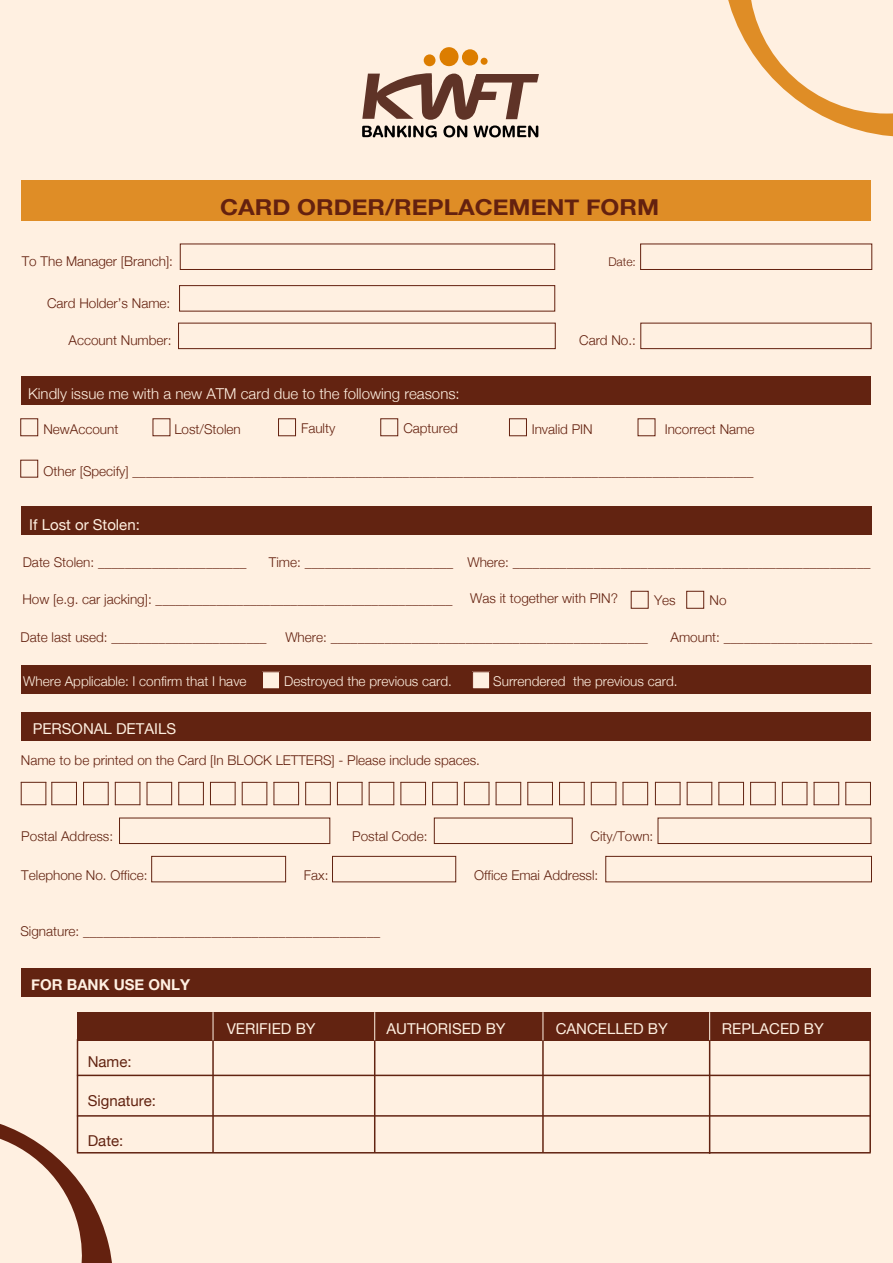
<style>
.page{position:relative;width:893px;height:1263px;background:#fff0e1}
.page>*{position:absolute;margin:0;border:0;box-sizing:border-box;transform-origin:0 0}
.t1{font:700 21.9px "Helvetica Neue";color:#64210f;scale:1.11 1}
.t2{font:15px "Helvetica Neue";color:#fff0e1}
.t3{font:300 15px "Helvetica Neue";color:#fff0e1}
.t4{font:15px "Helvetica Neue";color:#622311}
.t5{font:700 15px "Helvetica Neue";color:#fff0e2}
.t6{font:300 13.5px "Helvetica Neue";color:#64210f}
.t7{font:300 13.5px "Helvetica Neue";color:#fff0e1}
.t8{font:300 13.5px "Helvetica Neue";color:#622311}
.t9{font:300 12px "Helvetica Neue";color:#64210f}
.s1{color:#622311}
</style>
<div class="page">
<div style="left:640px;top:244px;width:232px;height:26px;border:1px solid #64210f"></div>
<div style="left:180px;top:244px;width:375px;height:26px;border:1px solid #64210f"></div>
<div style="left:179px;top:285px;width:376px;height:26px;border:1px solid #64210f"></div>
<div style="left:178px;top:323px;width:377px;height:26px;border:1px solid #64210f"></div>
<div style="left:640px;top:323px;width:231px;height:26px;border:1px solid #64210f"></div>
<svg style="left:0;top:1120px;width:112px;height:143px"></svg>
<svg style="left:728px;top:0;width:165px;height:137px"></svg>
<div style="left:21px;top:180px;width:849px;height:41px;background:#df8d26"></div>
<div style="left:21px;top:506px;width:851px;height:29px;background:#622311"></div>
<div style="left:434px;top:818px;width:138px;height:26px;border:1px solid #622311"></div>
<div style="left:658px;top:818px;width:213px;height:26px;border:1px solid #622311"></div>
<div style="left:151px;top:856px;width:135px;height:26px;border:1px solid #622311"></div>
<div style="left:605px;top:856px;width:267px;height:26px;border:1px solid #622311"></div>
<div style="left:332px;top:856px;width:124px;height:26px;border:1px solid #622311"></div>
<div style="left:119px;top:818px;width:211px;height:26px;border:1px solid #622311"></div>
<div style="left:21px;top:968px;width:850px;height:29px;background:#622311"></div>
<div style="left:21px;top:712px;width:850px;height:28px;background:#622311"></div>
<div style="left:21px;top:665px;width:850px;height:29px;background:#622311"></div>
<div style="left:77px;top:1012px;width:794px;height:29px;background:#622311"></div>
<div style="left:21px;top:376px;width:850px;height:28px;background:#632311"></div>
<svg style="left:213px;top:1012px;width:1px;height:29px"></svg>
<svg style="left:374px;top:1012px;width:1px;height:29px"></svg>
<svg style="left:542px;top:1012px;width:1px;height:29px"></svg>
<svg style="left:709px;top:1012px;width:1px;height:28px"></svg>
<hr style="left:212px;top:1041px;width:2px;height:111px;background:#622311">
<hr style="left:374px;top:1041px;width:1px;height:111px;background:#622311">
<hr style="left:542px;top:1041px;width:2px;height:111px;background:#622311">
<hr style="left:709px;top:1040px;width:1px;height:114px;background:#622311">
<hr style="left:77px;top:1075px;width:794px;height:1px;background:#622311">
<hr style="left:77px;top:1115px;width:794px;height:2px;background:#622311">
<hr style="left:77px;top:1152px;width:794px;height:2px;background:#622311">
<hr style="left:77px;top:1039px;width:1px;height:113px;background:#622311">
<hr style="left:869px;top:1039px;width:2px;height:113px;background:#622311">
<div style="left:21px;top:419px;width:17px;height:17px;border:1px solid #64210f"></div>
<div style="left:631px;top:591px;width:17px;height:18px;border:1px solid #64210f"></div>
<div style="left:686px;top:591px;width:18px;height:18px;border:1px solid #64210f"></div>
<div style="left:278px;top:419px;width:18px;height:17px;border:1px solid #64210f"></div>
<div style="left:380px;top:419px;width:18px;height:17px;border:1px solid #64210f"></div>
<div style="left:509px;top:419px;width:18px;height:17px;border:1px solid #64210f"></div>
<svg style="left:464px;top:782px;width:26px;height:23px"></svg>
<svg style="left:21px;top:782px;width:56px;height:23px"></svg>
<svg style="left:83px;top:782px;width:26px;height:23px"></svg>
<svg style="left:115px;top:782px;width:26px;height:23px"></svg>
<svg style="left:432px;top:782px;width:26px;height:23px"></svg>
<svg style="left:400px;top:782px;width:26px;height:23px"></svg>
<svg style="left:369px;top:782px;width:25px;height:23px"></svg>
<svg style="left:337px;top:782px;width:26px;height:23px"></svg>
<svg style="left:305px;top:782px;width:26px;height:23px"></svg>
<svg style="left:274px;top:782px;width:25px;height:23px"></svg>
<svg style="left:242px;top:782px;width:26px;height:23px"></svg>
<svg style="left:210px;top:782px;width:26px;height:23px"></svg>
<svg style="left:178px;top:782px;width:26px;height:23px"></svg>
<svg style="left:147px;top:782px;width:25px;height:23px"></svg>
<svg style="left:623px;top:782px;width:25px;height:23px"></svg>
<svg style="left:591px;top:782px;width:26px;height:23px"></svg>
<svg style="left:559px;top:782px;width:26px;height:23px"></svg>
<svg style="left:527px;top:782px;width:26px;height:23px"></svg>
<svg style="left:496px;top:782px;width:25px;height:24px"></svg>
<svg style="left:687px;top:782px;width:25px;height:23px"></svg>
<svg style="left:655px;top:782px;width:26px;height:23px"></svg>
<svg style="left:845px;top:782px;width:26px;height:23px"></svg>
<svg style="left:814px;top:782px;width:25px;height:23px"></svg>
<svg style="left:782px;top:782px;width:26px;height:23px"></svg>
<svg style="left:750px;top:782px;width:26px;height:23px"></svg>
<svg style="left:718px;top:782px;width:26px;height:24px"></svg>
<div style="left:262px;top:672px;width:17px;height:17px;background:#fff0e1"></div>
<div style="left:262px;top:671px;width:18px;height:18px;border:1px solid #64210f"></div>
<div style="left:473px;top:672px;width:17px;height:17px;background:#fff0e1"></div>
<div style="left:472px;top:671px;width:18px;height:18px;border:1px solid #64210f"></div>
<div style="left:439px;top:47px;width:19px;height:19px;background:#dc7d00;border-radius:50%"></div>
<div style="left:462px;top:49px;width:16px;height:17px;background:#dc7d00;border-radius:50%"></div>
<div style="left:481px;top:58px;width:7px;height:7px;background:#dc7d00;border-radius:50%"></div>
<div style="left:424px;top:54px;width:11px;height:12px;background:#dc7d00;border-radius:50%"></div>
<svg style="left:362px;top:73px;width:177px;height:64px"></svg>
<h1 class="t1" style="left:220px;top:190px;width:397px">CARD ORDER/REPLACEMENT FORM</h1>
<p class="t6" style="left:22px;top:250px;width:153px">To The Manager [Branch]:</p>
<p class="t9" style="left:608px;top:252px;width:29px">Date:</p>
<p class="t6" style="left:47px;top:292px;width:125px">Card Holder’s Name:</p>
<p class="t6" style="left:69px;top:330px;width:105px">Account Number:</p>
<p class="t6" style="left:579px;top:330px;width:58px">Card No.:</p>
<p class="t3" style="left:28px;top:382px;width:433px">Kindly issue me with a new ATM card due to the following reasons:</p>
<p class="t6" style="left:43px;top:418px;width:77px">NewAccount</p>
<p class="t6" style="left:174px;top:418px;width:68px">Lost/Stolen</p>
<p class="t6" style="left:301px;top:417px;width:36px">Faulty</p>
<p class="t6" style="left:403px;top:417px;width:56px">Captured</p>
<p class="t6" style="left:532px;top:418px;width:63px">Invalid PIN</p>
<p class="t6" style="left:665px;top:418px;width:91px">Incorrect Name</p>
<p class="t6" style="left:43px;top:460px;width:712px">Other [Specify] ____________________________________________________________________________________________</p>
<p class="t2" style="left:29px;top:514px;width:112px">If Lost or Stolen:</p>
<p class="t6" style="left:23px;top:552px;width:225px">Date Stolen: ______________________</p>
<p class="t6" style="left:269px;top:552px;width:603px">Time: ______________________ Where: _____________________________________________________</p>
<p class="t6" style="left:22px;top:588px;width:432px">How [e.g. car jacking]: ____________________________________________</p>
<p class="t6" style="left:470px;top:588px;width:149px">Was it together with PIN?</p>
<p class="t6" style="left:21px;top:626px;width:248px">Date last used: _______________________</p>
<p class="t6" style="left:285px;top:626px;width:364px">Where: _______________________________________________</p>
<p class="t6" style="left:670px;top:626px;width:203px">Amount: ______________________</p>
<p class="t6" style="left:654px;top:589px;width:23px">Yes</p>
<p class="t6" style="left:709px;top:589px;width:19px">No</p>
<p class="t7" style="left:23px;top:670px;width:225px">Where Applicable: I confirm that I have</p>
<p class="t7" style="left:284px;top:670px;width:169px">Destroyed the previous card.</p>
<p class="t7" style="left:493px;top:670px;width:186px">Surrendered the previous card.</p>
<p class="t2" style="left:33px;top:717px;width:145px">PERSONAL DETAILS</p>
<p class="t6" style="left:21px;top:749px;width:461px">Name to be printed on the Card [In BLOCK LETTERS] - Please include spaces.</p>
<p class="t8" style="left:21px;top:826px;width:93px">Postal Address:</p>
<p class="t8" style="left:352px;top:826px;width:77px">Postal Code:</p>
<p class="t8" style="left:591px;top:826px;width:64px">City/Town:</p>
<p class="t8" style="left:21px;top:864px;width:128px">Telephone No. Office:</p>
<p class="t8" style="left:304px;top:864px;width:26px">Fax:</p>
<p class="t8" style="left:474px;top:864px;width:126px">Office Emai Addressl:</p>
<p class="t6" style="left:20px;top:920px;width:361px"><span class="s1">Signature</span>: ____________________________________________</p>
<p class="t5" style="left:31px;top:973px;width:160px">FOR BANK USE ONLY</p>
<p class="t4" style="left:88px;top:1051px;width:45px">Name:</p>
<p class="t4" style="left:88px;top:1090px;width:70px">Signature:</p>
<p class="t4" style="left:88px;top:1129px;width:37px">Date:</p>
<p class="t2" style="left:227px;top:1018px;width:90px">VERIFIED BY</p>
<p class="t2" style="left:386px;top:1018px;width:121px">AUTHORISED BY</p>
<p class="t2" style="left:556px;top:1018px;width:113px">CANCELLED BY</p>
<p class="t2" style="left:722px;top:1018px;width:103px">REPLACED BY</p>
</div>
